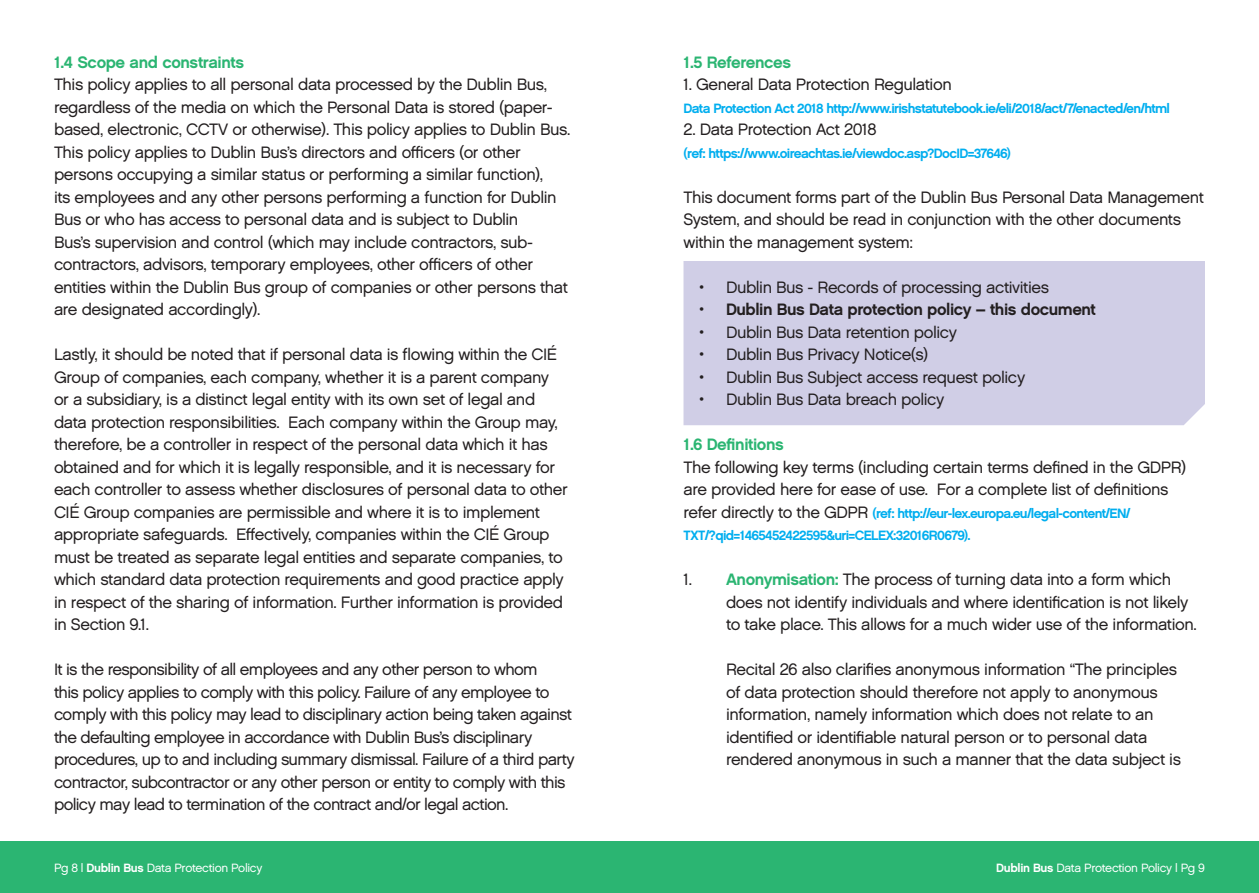
<style>
.page{position:relative;width:1259px;height:893px;background:#fff}
.page>*{position:absolute;margin:0;border:0;box-sizing:border-box;transform-origin:0 0}
.t1{font:16.5px/22.5px "Chalet London Nineteen Sixty";letter-spacing:-.025em;color:#231f20}
.t2{font:16.5px "Chalet New York Nineteen Sixty";letter-spacing:-.025em;color:#2bb572}
.t3{font:16.5px "Chalet New York Nineteen Sixty";letter-spacing:-.025em;color:#231f20}
.t4{font:13.5px/22.5px "Chalet New York Nineteen Sixty";letter-spacing:-.05em;color:#00aeef}
.t5{font:12px "Chalet London Nineteen Sixty";letter-spacing:-.025em;color:#fff}
.s1{font-family:"Chalet New York Nineteen Sixty"}
.s2{font-family:"Chalet London Nineteen Sixty";font-size:16.5px;color:#231f20}
.s3{font-family:"Chalet New York Nineteen Sixty";color:#2bb572}
</style>
<div class="page">
<div style="left:0;top:841px;width:1259px;height:52px;background:#2bb572"></div>
<div style="left:683px;top:261px;width:522px;height:164px;background:#d0cee6"></div>
<h3 class="t2" style="left:54px;top:51px;width:192px">1.4 Scope and constraints</h3>
<p class="t1" style="left:54px;top:73px;width:518px">This policy applies to all personal data processed by the Dublin Bus, regardless of the media on which the Personal Data is stored (paper&shy;based, electronic, CCTV or otherwise). This policy applies to Dublin Bus.<br>This policy applies to Dublin Bus’s directors and ofcers (or other persons occupying a similar status or performing a similar function),<br>its employees and any other persons performing a function for Dublin Bus or who has access to personal data and is subject to Dublin<br>Bus’s supervision and control (which may include contractors, sub&shy;contractors, advisors, temporary employees, other ofcers of other entities within the Dublin Bus group of companies or other persons that are designated accordingly).</p>
<p class="t1" style="left:54px;top:343px;width:515px">Lastly, it should be noted that if personal data is fowing within the CIÉ Group of companies, each company, whether it is a parent company or a subsidiary, is a distinct legal entity with its own set of legal and data protection responsibilities. Each company within the Group may, therefore, be a controller in respect of the personal data which it has obtained and for which it is legally responsible, and it is necessary for each controller to assess whether disclosures of personal data to other CIÉ Group companies are permissible and where it is to implement appropriate safeguards. Efectively, companies within the CIÉ Group must be treated as separate legal entities and separate companies, to which standard data protection requirements and good practice apply in respect of the sharing of information. Further information is provided in Section 9.1.</p>
<p class="t1" style="left:54px;top:658px;width:522px">It is the responsibility of all employees and any other person to whom<br>this policy applies to comply with this policy. Failure of any employee to comply with this policy may lead to disciplinary action being taken against the defaulting employee in accordance with Dublin Bus’s disciplinary procedures, up to and including summary dismissal. Failure of a third party contractor, subcontractor or any other person or entity to comply with this policy may lead to termination of the contract and/or legal action.</p>
<p class="t5" style="left:54px;top:860px;width:210px">Pg 8 | <span class="s1">Dublin Bus</span> Data Protection Policy</p>
<h3 class="t2" style="left:683px;top:52px;width:109px">1.5 References</h3>
<p class="t1" style="left:683px;top:73px;width:270px">1. General Data Protection Regulation</p>
<p class="t4" style="left:683px;top:96px;width:488px">Data Protection Act 2018 http://www.irishstatutebook.ie/eli/2018/act/7/enacted/en/html</p>
<p class="t1" style="left:683px;top:118px;width:195px">2. Data Protection Act 2018</p>
<p class="t4" style="left:683px;top:141px;width:329px">(ref: https://www.oireachtas.ie/viewdoc.asp?DocID=37646)</p>
<p class="t1" style="left:683px;top:185px;width:522px">This document forms part of the Dublin Bus Personal Data Management<br>System, and should be read in conjunction with the other documents within the management system:</p>
<p class="t1" style="left:699px;top:275px;width:351px">• Dublin Bus - Records of processing activities</p>
<p class="t3" style="left:699px;top:299px;width:398px">• Dublin Bus Data protection policy – this document</p>
<p class="t1" style="left:699px;top:320px;width:260px">• Dublin Bus Data retention policy</p>
<p class="t1" style="left:699px;top:343px;width:231px">• Dublin Bus Privacy Notice(s)</p>
<p class="t1" style="left:699px;top:365px;width:328px">• Dublin Bus Subject access request policy</p>
<p class="t1" style="left:699px;top:388px;width:247px">• Dublin Bus Data breach policy</p>
<h3 class="t2" style="left:683px;top:434px;width:102px">1.6 Defnitions</h3>
<p class="t1" style="left:683px;top:455px;width:504px">The following key terms (including certain terms defned in the GDPR) are provided here for ease of use. For a complete list of defnitions</p>
<p class="t4" style="left:683px;top:501px;width:448px"><span class="s2">refer directly to the GDPR</span> (ref: http://eur-lex.europa.eu/legal-content/EN/<br>TXT/?qid=1465452422595&amp;uri=CELEX:32016R0679).</p>
<p class="t1" style="left:683px;top:568px;width:10px">1.</p>
<p class="t1" style="left:726px;top:568px;width:472px"><span class="s3">Anonymisation:</span> The process of turning data into a form which does not identify individuals and where identifcation is not likely to take place. This allows for a much wider use of the information.</p>
<p class="t1" style="left:726px;top:658px;width:456px">Recital 26 also clarifes anonymous information “The principles of data protection should therefore not apply to anonymous information, namely information which does not relate to an identifed or identifable natural person or to personal data rendered anonymous in such a manner that the data subject is</p>
<p class="t5" style="left:996px;top:860px;width:210px"><span class="s1">Dublin Bus</span> Data Protection Policy | Pg 9</p>
</div>
